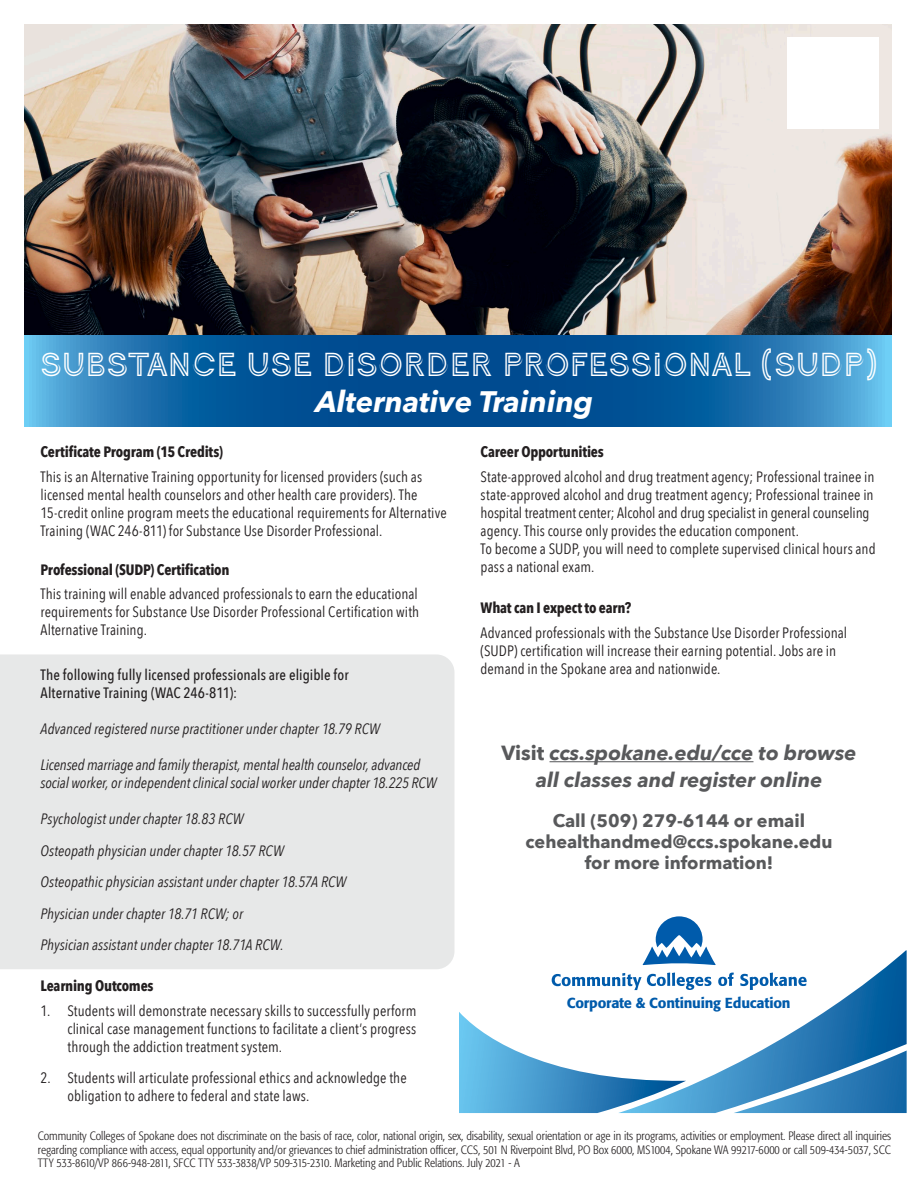
<style>
.page{position:relative;width:918px;height:1188px;background:#fff}
.page>*{position:absolute;margin:0;border:0;box-sizing:border-box;transform-origin:0 0}
.t1{font:35.25px "Continuo";letter-spacing:.02em;color:#fff}
.t2{font:italic 700 29.55px "Avenir Next";color:#fff}
.t3{font:italic 700 20.4px/27px "Avenir Next";color:#58595b;text-align:center}
.t4{font:700 18px/21px "Avenir Next";color:#58595b;text-align:center}
.t5{font:15px/18px "Avenir Next Condensed";letter-spacing:.005em;color:#231f20}
.t6{font:italic 15px/18px "Avenir Next Condensed";color:#231f20}
.t7{font:700 15px "Avenir Next Condensed";letter-spacing:-.015em;color:#231f20}
.t8{font:500 15px/18px "Avenir Next Condensed";letter-spacing:.005em;color:#231f20}
.t9{font:500 14.4px "Formata";letter-spacing:-.015em;color:#005bab}
.t10{font:300 condensed 12px/13.5px "Formata";color:#231f20;text-align:justify}
.s1{font-style:normal}
</style>
<div class="page">
<img style="left:25px;top:24px;width:867px;height:312px">
<svg style="left:25px;top:336px;width:867px;height:91px;background:#1567a6"></svg>
<div style="left:788px;top:38px;width:91px;height:91px;background:#fff"></div>
<hr style="left:550px;top:761px;width:203px;height:1px;background:#58595b">
<div style="left:0;top:654px;width:454px;height:315px;background:#e7e8e8"></div>
<svg style="left:459px;top:1012px;width:159px;height:101px"></svg>
<svg style="left:618px;top:950px;width:289px;height:163px"></svg>
<svg style="left:734px;top:1051px;width:173px;height:62px;background:#448bbf"></svg>
<svg style="left:552px;top:973px;width:89px;height:17px"></svg>
<svg style="left:647px;top:973px;width:64px;height:17px"></svg>
<svg style="left:718px;top:973px;width:16px;height:13px"></svg>
<svg style="left:740px;top:973px;width:67px;height:17px"></svg>
<svg style="left:643px;top:916px;width:73px;height:49px"></svg>
<h1 class="t1" style="left:40px;top:347px;width:839px">SUBSTANCE USE DISORDER PROFESSIONAL (SUDP)</h1>
<h2 class="t2" style="left:316px;top:376px;width:279px">Alternative Training</h2>
<h3 class="t7" style="left:40px;top:443px;width:184px">Certificate Program (15 Credits)</h3>
<p class="t5" style="left:40px;top:467px;width:408px">This is an Alternative Training opportunity for licensed providers (such as licensed mental health counselors and other health care providers). The 15-credit online program meets the educational requirements for Alternative Training (WAC 246-811) for Substance Use Disorder Professional.</p>
<h3 class="t7" style="left:40px;top:560px;width:190px">Professional (SUDP) Certification</h3>
<p class="t5" style="left:41px;top:585px;width:379px">This training will enable advanced professionals to earn the educational</p>
<p class="t5" style="left:41px;top:603px;width:380px">requirements for Substance Use Disorder Professional Certification with</p>
<p class="t5" style="left:41px;top:621px;width:108px">Alternative Training.</p>
<p class="t8" style="left:40px;top:666px;width:310px">The following fully licensed professionals are eligible for<br>Alternative Training (WAC 246-811):</p>
<p class="t6" style="left:40px;top:720px;width:341px">Advanced registered nurse practitioner under chapter 18.79 RCW</p>
<p class="t6" style="left:40px;top:756px;width:398px">Licensed marriage and family therapist, mental health counselor, advanced social worker, or independent clinical social worker under chapter 18.225 RCW</p>
<p class="t6" style="left:40px;top:810px;width:205px">Psychologist under chapter 18.83 RCW</p>
<p class="t6" style="left:40px;top:842px;width:245px">Osteopath physician under chapter 18.57 RCW</p>
<p class="t6" style="left:40px;top:873px;width:307px">Osteopathic physician assistant under chapter 18.57A RCW</p>
<p class="t6" style="left:40px;top:905px;width:204px">Physician under chapter 18.71 RCW; or</p>
<p class="t6" style="left:40px;top:936px;width:245px">Physician assistant under chapter 18.71A RCW.</p>
<h3 class="t7" style="left:40px;top:977px;width:115px">Learning Outcomes</h3>
<p class="t5" style="left:68px;top:1001px;width:351px;text-align:justify;text-indent:-27px">1. Students will demonstrate necessary skills to successfully perform clinical case management functions to facilitate a client’s progress through the addiction treatment system.</p>
<p class="t5" style="left:68px;top:1068px;width:341px;text-indent:-27px">2. Students will articulate professional ethics and acknowledge the obligation to adhere to federal and state laws.</p>
<h3 class="t7" style="left:481px;top:443px;width:125px">Career Opportunities</h3>
<p class="t5" style="left:481px;top:467px;width:397px">State-approved alcohol and drug treatment agency; Professional trainee in state-approved alcohol and drug treatment agency; Professional trainee in hospital treatment center; Alcohol and drug specialist in general counseling agency. This course only provides the education component.<br>To become a SUDP, you will need to complete supervised clinical hours and pass a national exam.</p>
<h3 class="t7" style="left:481px;top:599px;width:152px">What can I expect to earn?</h3>
<p class="t5" style="left:481px;top:623px;width:368px">Advanced professionals with the Substance Use Disorder Professional</p>
<p class="t5" style="left:481px;top:641px;width:357px">(SUDP) certification will increase their earning potential. Jobs are in</p>
<p class="t5" style="left:481px;top:659px;width:241px">demand in the Spokane area and nationwide.</p>
<h3 class="t3" style="left:502px;top:739px;width:356px"><span class="s1">Visit</span> ccs.spokane.edu/cce to browse all classes and register online</h3>
<h4 class="t4" style="left:526px;top:810px;width:308px">Call (509) 279-6144 or email cehealthandmed@ccs.spokane.edu for more information!</h4>
<p class="t9" style="left:567px;top:994px;width:225px">Corporate &amp; Continuing Education</p>
<p class="t10" style="left:38px;top:1129px;width:855px">Community Colleges of Spokane does not discriminate on the basis of race, color, national origin, sex, disability, sexual orientation or age in its programs, activities or employment. Please direct all inquiries regarding compliance with access, equal opportunity and/or grievances to chief administration officer, CCS, 501 N Riverpoint Blvd, PO Box 6000, MS1004, Spokane WA 99217-6000 or call 509-434-5037, SCC TTY 533-8610/VP 866-948-2811, SFCC TTY 533-3838/VP 509-315-2310. Marketing and Public Relations. July 2021 - A</p>
</div>
